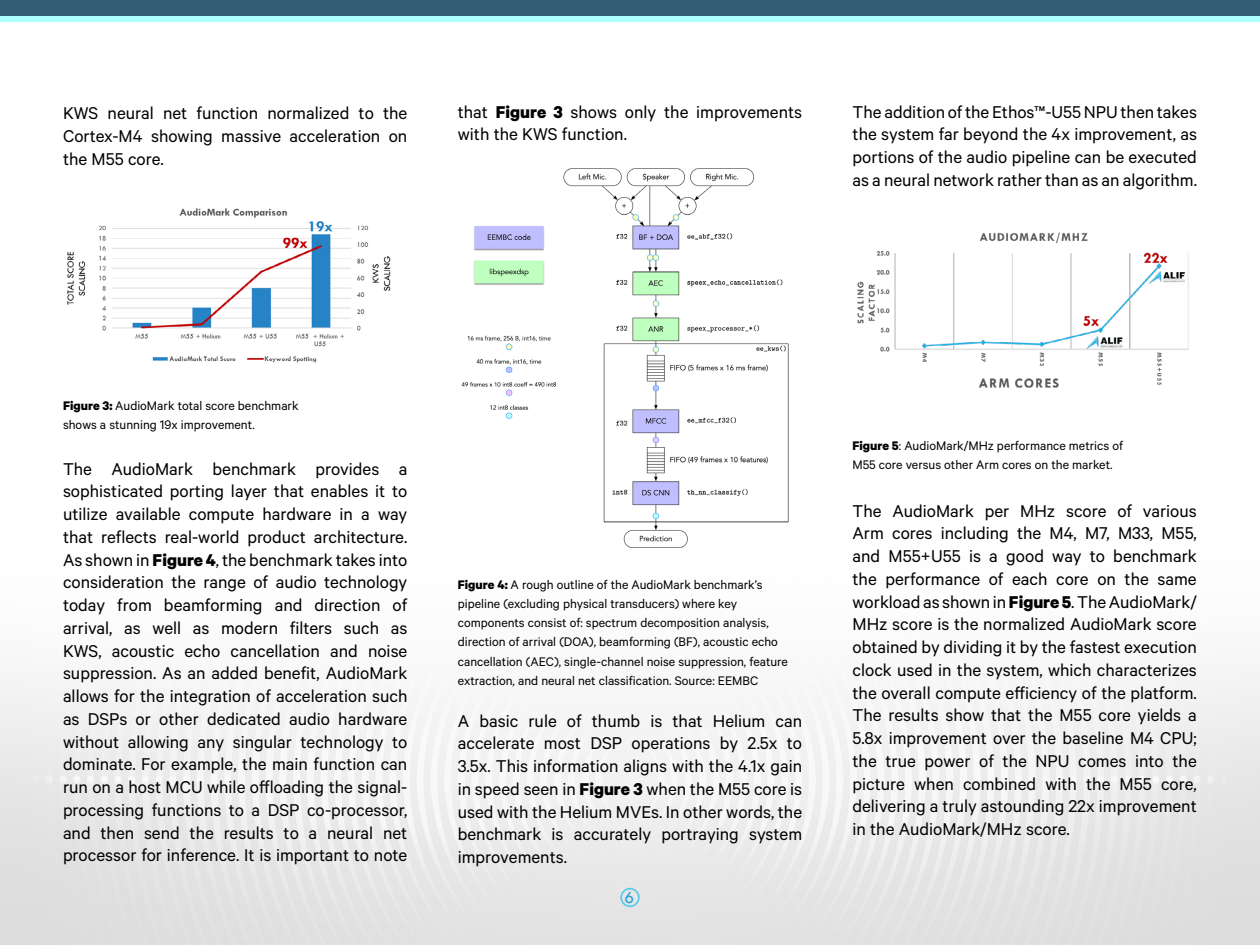
<style>
.page{position:relative;width:1260px;height:945px;background:#fff}
.page>*{position:absolute;margin:0;border:0;box-sizing:border-box;transform-origin:0 0}
.Calibro__Size_11{font:19.25px/22.8px "Calibre";color:#000;text-align:justify}
.t1{font:17.5px "Tw Cen";color:#21a0db}
.Credits-Calibro__Size_11{font:14px/19.2px "Calibre";color:#000}
.s1{font-weight:700}
</style>
<div class="page">
<div style="left:0;top:0;width:1260px;height:16px;background:#335b74"></div>
<div style="left:0;top:16px;width:1260px;height:6px;background:#abffff"></div>
<img style="left:0;top:670px;width:1260px;height:275px">
<img style="left:67px;top:208px;width:324px;height:155px">
<img style="left:461px;top:168px;width:328px;height:379px">
<img style="left:857px;top:232px;width:332px;height:156px">
<div style="left:620px;top:888px;width:20px;height:19px;border:2px solid #5acaed;border-radius:50%"></div>
<p class="Calibro__Size_11" style="left:63px;top:101px;width:346px">KWS neural net function normalized to the Cortex-M4 showing massive acceleration on the M55 core.</p>
<p class="Calibro__Size_11" style="left:458px;top:99px;width:346px">that <span class="s1">Figure 3</span> shows only the improvements with the KWS function.</p>
<p class="Calibro__Size_11" style="left:853px;top:99px;width:346px">The addition of the Ethos™-U55 NPU then takes the system far beyond the 4x improvement, as portions of the audio pipeline can be executed as a neural network rather than as an algorithm.</p>
<p class="Credits-Calibro__Size_11" style="left:63px;top:396px;width:237px"><span class="s1">Figure 3:</span> AudioMark total score benchmark shows a stunning 19x improvement.</p>
<p class="Calibro__Size_11" style="left:63px;top:456px;width:346px">The AudioMark benchmark provides a sophisticated porting layer that enables it to utilize available compute hardware in a way that reflects real-world product architecture.<br>As shown in <span class="s1">Figure 4</span>, the benchmark takes into consideration the range of audio technology today from beamforming and direction of arrival, as well as modern filters such as KWS, acoustic echo cancellation and noise suppression. As an added benefit, AudioMark allows for the integration of acceleration such as DSPs or other dedicated audio hardware without allowing any singular technology to dominate. For example, the main function can run on a host MCU while offloading the signal&shy;processing functions to a DSP co-processor, and then send the results to a neural net processor for inference. It is important to note</p>
<p class="Credits-Calibro__Size_11" style="left:458px;top:574px;width:332px"><span class="s1">Figure 4:</span> A rough outline of the AudioMark benchmark’s pipeline (excluding physical transducers) where key components consist of: spectrum decomposition analysis, direction of arrival (DOA), beamforming (BF), acoustic echo cancellation (AEC), single-channel noise suppression, feature extraction, and neural net classification. Source: EEMBC</p>
<p class="Calibro__Size_11" style="left:458px;top:708px;width:346px">A basic rule of thumb is that Helium can accelerate most DSP operations by 2.5x to 3.5x. This information aligns with the 4.1x gain in speed seen in <span class="s1">Figure 3</span> when the M55 core is used with the Helium MVEs. In other words, the benchmark is accurately portraying system improvements.</p>
<p class="t1" style="left:625px;top:887px;width:11px">6</p>
<p class="Credits-Calibro__Size_11" style="left:852px;top:436px;width:272px"><span class="s1">Figure 5</span>: AudioMark/MHz performance metrics of<br>M55 core versus other Arm cores on the market.</p>
<p class="Calibro__Size_11" style="left:853px;top:498px;width:346px">The AudioMark per MHz score of various Arm cores including the M4, M7, M33, M55, and M55+U55 is a good way to benchmark the performance of each core on the same workload as shown in <span class="s1">Figure 5</span>. The AudioMark/ MHz score is the normalized AudioMark score obtained by dividing it by the fastest execution clock used in the system, which characterizes the overall compute efficiency of the platform.<br>The results show that the M55 core yields a 5.8x improvement over the baseline M4 CPU; the true power of the NPU comes into the picture when combined with the M55 core, delivering a truly astounding 22x improvement in the AudioMark/MHz score.</p>
</div>
